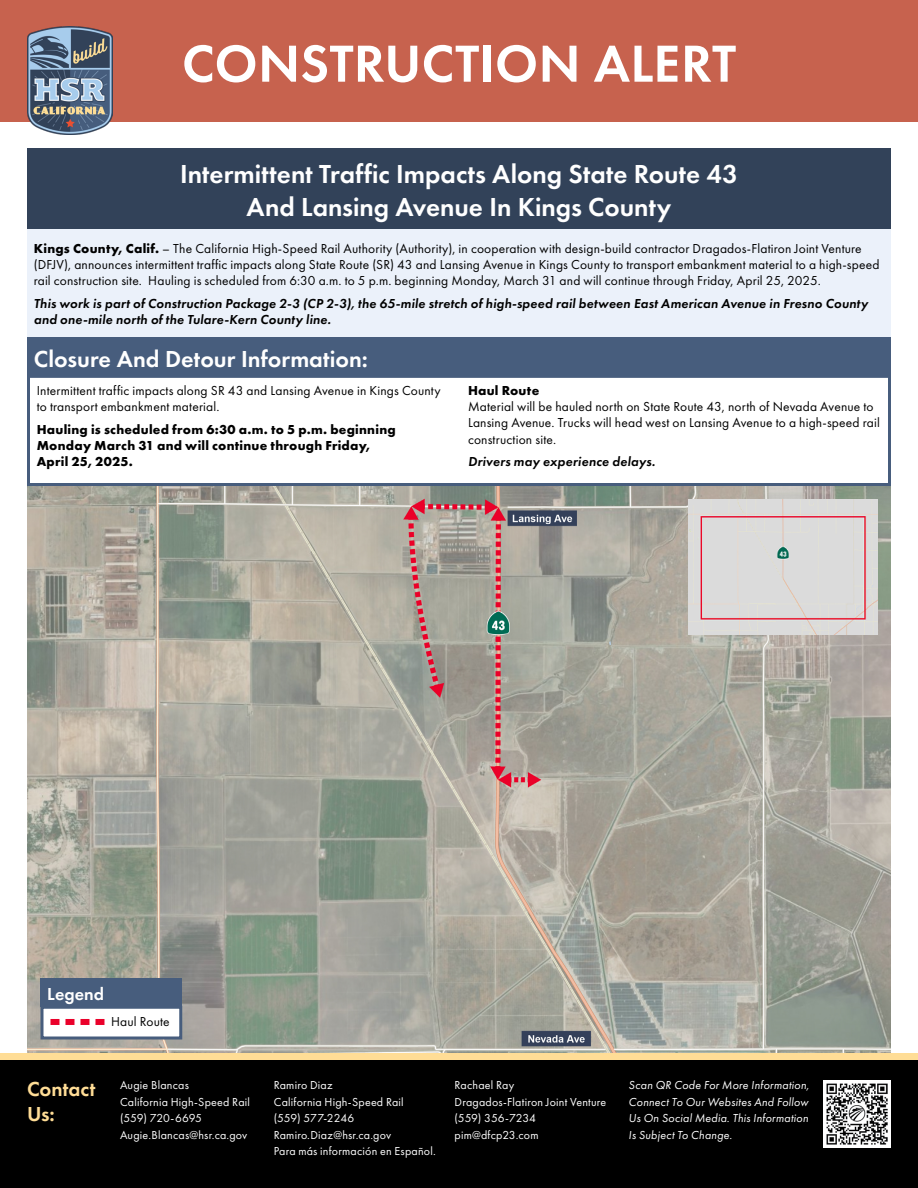
<style>
.page{position:relative;width:918px;height:1188px;background:#fff}
.page>*{position:absolute;margin:0;border:0;box-sizing:border-box;transform-origin:0 0}
.H1_construction_alert_header{font:600 54px "Futura PT";letter-spacing:.005em;color:#fff}
.H2_location{font:600 27px "Futura PT";color:#fff}
.H3_information{font:600 24px "Futura PT";color:#fff}
.H4_Contact{font:600 21px/25.2px "Futura PT";color:#ffdd96}
.Legend{font:600 18px "Futura PT";color:#fff}
.Paragraph{font:13.5px/16.2px "Futura PT";letter-spacing:.01em;color:#000}
.Paragraph_Italic{font:italic 600 13.5px/16.2px "Futura PT";letter-spacing:.015em;color:#000}
.Paragraph_Bold{font:700 13.5px/16.2px "Futura PT";letter-spacing:.02em;color:#000}
.Title_Bold{font:700 13.5px "Futura PT";letter-spacing:.02em;color:#000}
.Contact_Name{font:12px "Futura PT";letter-spacing:.015em;color:#fff}
.Contact_info{font:italic 12px/16.5px "Futura PT";letter-spacing:.015em;color:#fff;text-align:justify}
.Contact_Name-2{font:12px "Futura PT";letter-spacing:-.01em;color:#fff}
.s1{font-weight:700}
</style>
<div class="page">
<div style="left:0;top:0;width:918px;height:122px;background:#c7624e"></div>
<img style="left:27px;top:27px;width:85px;height:108px">
<div style="left:27px;top:148px;width:864px;height:82px;background:#324259"></div>
<div style="left:27px;top:230px;width:864px;height:108px;background:#ebf1fa"></div>
<div style="left:27px;top:338px;width:864px;height:40px;background:#475d7d"></div>
<div style="left:27px;top:375px;width:864px;height:111px;border:3px solid #475d7d"></div>
<img style="left:27px;top:486px;width:864px;height:567px">
<img style="left:688px;top:500px;width:190px;height:135px">
<div style="left:40px;top:979px;width:142px;height:28px;background:#475d7d"></div>
<div style="left:42px;top:1007px;width:139px;height:31px;background:#fff"></div>
<div style="left:40px;top:1006px;width:142px;height:34px;border:3px solid #475d7d"></div>
<svg style="left:50px;top:1019px;width:54px;height:6px"></svg>
<div style="left:0;top:1053px;width:918px;height:135px;background:#000"></div>
<div style="left:0;top:1053px;width:918px;height:7px;background:#ffdd96"></div>
<svg style="left:824px;top:1080px;width:67px;height:68px"></svg>
<img style="left:827px;top:1083px;width:61px;height:61px">
<h1 class="H1_construction_alert_header" style="left:182px;top:30px;width:556px">CONSTRUCTION ALERT</h1>
<h2 class="H2_location" style="left:180px;top:157px;width:559px">Intermittent Traffic Impacts Along State Route 43</h2>
<h2 class="H2_location" style="left:247px;top:190px;width:426px">And Lansing Avenue In Kings County</h2>
<p class="Paragraph" style="left:34px;top:240px;width:847px"><span class="s1">Kings County, Calif.</span> – The California High-Speed Rail Authority (Authority), in cooperation with design-build contractor Dragados-Flatiron Joint Venture (DFJV), announces intermittent traffic impacts along State Route (SR) 43 and Lansing Avenue in Kings County to transport embankment material to a high-speed rail construction site. Hauling is scheduled from 6:30 a.m. to 5 p.m. beginning Monday, March 31 and will continue through Friday, April 25, 2025.</p>
<p class="Paragraph_Italic" style="left:34px;top:295px;width:836px">This work is part of Construction Package 2-3 (CP 2-3), the 65-mile stretch of high-speed rail between East American Avenue in Fresno County and one-mile north of the Tulare-Kern County line.</p>
<h3 class="H3_information" style="left:34px;top:344px;width:336px">Closure And Detour Information:</h3>
<p class="Paragraph" style="left:37px;top:382px;width:405px">Intermittent traffic impacts along SR 43 and Lansing Avenue in Kings County to transport embankment material.</p>
<p class="Paragraph_Bold" style="left:37px;top:421px;width:360px">Hauling is scheduled from 6:30 a.m. to 5 p.m. beginning<br>Monday March 31 and will continue through Friday,<br>April 25, 2025.</p>
<p class="Title_Bold" style="left:468px;top:382px;width:73px">Haul Route</p>
<p class="Paragraph" style="left:468px;top:398px;width:413px">Material will be hauled north on State Route 43, north of Nevada Avenue to<br>Lansing Avenue. Trucks will head west on Lansing Avenue to a high-speed rail construction site.</p>
<p class="Paragraph_Italic" style="left:468px;top:454px;width:189px">Drivers may experience delays.</p>
<p class="Legend" style="left:47px;top:982px;width:58px">Legend</p>
<p class="Paragraph" style="left:111px;top:1013px;width:60px">Haul Route</p>
<h4 class="H4_Contact" style="left:27px;top:1076px;width:70px">Contact<br>Us:</h4>
<p class="Contact_Name" style="left:120px;top:1078px;width:70px">Augie Blancas</p>
<p class="Contact_Name" style="left:120px;top:1095px;width:132px">California High-Speed Rail</p>
<p class="Contact_Name-2" style="left:120px;top:1111px;width:84px">(559) 720-6695</p>
<p class="Contact_Name" style="left:120px;top:1128px;width:129px">Augie.Blancas@hsr.ca.gov</p>
<p class="Contact_Name" style="left:274px;top:1078px;width:60px">Ramiro Diaz</p>
<p class="Contact_Name" style="left:274px;top:1095px;width:132px">California High-Speed Rail</p>
<p class="Contact_Name" style="left:274px;top:1111px;width:82px">(559) 577-2246</p>
<p class="Contact_Name" style="left:274px;top:1128px;width:119px">Ramiro.Diaz@hsr.ca.gov</p>
<p class="Contact_Name" style="left:274px;top:1144px;width:163px">Para más información en Español.</p>
<p class="Contact_Name" style="left:455px;top:1078px;width:61px">Rachael Ray</p>
<p class="Contact_Name" style="left:455px;top:1095px;width:153px">Dragados-Flatiron Joint Venture</p>
<p class="Contact_Name" style="left:455px;top:1111px;width:83px">(559) 356-7234</p>
<p class="Contact_Name" style="left:455px;top:1128px;width:86px">pim@dfcp23.com</p>
<p class="Contact_info" style="left:629px;top:1077px;width:182px">Scan QR Code For More Information, Connect To Our Websites And Follow Us On Social Media. This Information Is Subject To Change.</p>
</div>
